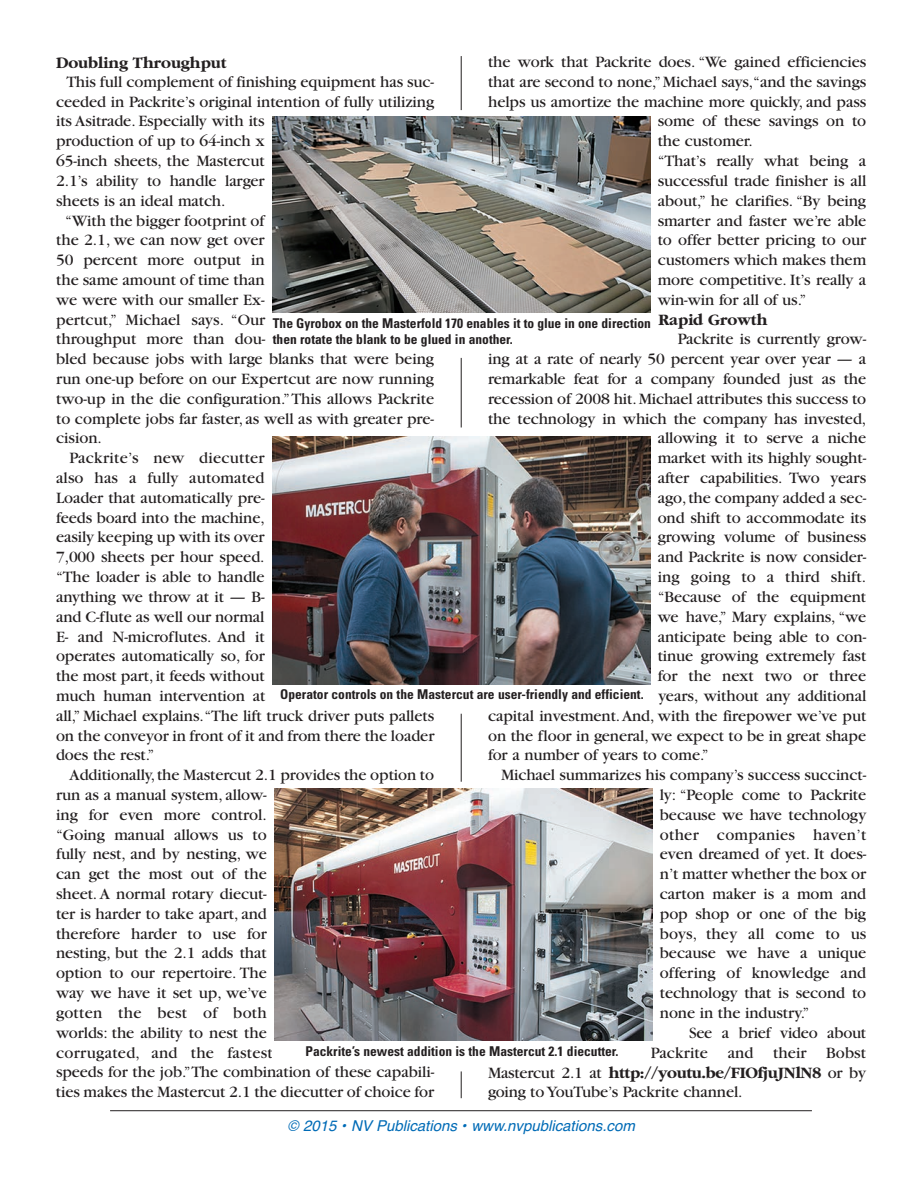
<style>
.page{position:relative;width:920px;height:1191px;background:#fff}
.page>*{position:absolute;margin:0;border:0;box-sizing:border-box;transform-origin:0 0}
.t1{font:16.5px "Garamond";letter-spacing:-.005em;color:#231f20}
.t2{font:16.5px "Garamond";letter-spacing:.015em;color:#231f20}
.t3{font:700 16.5px "Garamond";letter-spacing:-.005em;color:#231f20}
.t4{font:italic 15px "Helvetica";color:#006bb6}
.t5{font:700 condensed 13.5px/16.5px "Univers";color:#231f20}
.s1{font-weight:400}
</style>
<div class="page">
<hr style="left:461px;top:56px;width:1px;height:54px;background:#231f20">
<hr style="left:461px;top:358px;width:1px;height:69px;background:#231f20">
<hr style="left:461px;top:713px;width:1px;height:68px;background:#231f20">
<svg style="left:461px;top:1071px;width:1px;height:27px"></svg>
<img style="left:274px;top:788px;width:378px;height:252px">
<img style="left:272px;top:437px;width:378px;height:247px">
<img style="left:272px;top:116px;width:378px;height:197px">
<hr style="left:110px;top:1110px;width:702px;height:1px;background:#231f20">
<p class="t1" style="left:488px;top:56px;width:380px">the work that Packrite does. “We gained efficiencies</p>
<p class="t1" style="left:488px;top:76px;width:380px">that are second to none,” Michael says,“and the savings</p>
<p class="t1" style="left:488px;top:96px;width:380px">helps us amortize the machine more quickly, and pass</p>
<p class="t1" style="left:657px;top:116px;width:210px">some of these savings on to</p>
<p class="t1" style="left:657px;top:135px;width:97px">the customer.</p>
<p class="t1" style="left:657px;top:155px;width:210px">“That’s really what being a</p>
<p class="t1" style="left:657px;top:175px;width:210px">successful trade finisher is all</p>
<p class="t1" style="left:657px;top:195px;width:210px">about,” he clarifies. “By being</p>
<p class="t1" style="left:657px;top:215px;width:210px">smarter and faster we’re able</p>
<p class="t1" style="left:657px;top:234px;width:210px">to offer better pricing to our</p>
<p class="t1" style="left:657px;top:254px;width:210px">customers which makes them</p>
<p class="t1" style="left:657px;top:274px;width:210px">more competitive. It’s really a</p>
<p class="t1" style="left:657px;top:294px;width:150px">win-win for all of us.”</p>
<p class="t3" style="left:658px;top:310px;width:110px">Rapid Growth</p>
<p class="t1" style="left:678px;top:333px;width:190px">Packrite is currently grow-</p>
<p class="t1" style="left:488px;top:353px;width:380px">ing at a rate of nearly 50 percent year over year — a</p>
<p class="t1" style="left:488px;top:373px;width:380px">remarkable feat for a company founded just as the</p>
<p class="t1" style="left:488px;top:393px;width:380px">recession of 2008 hit. Michael attributes this success to</p>
<p class="t1" style="left:488px;top:413px;width:380px">the technology in which the company has invested,</p>
<p class="t1" style="left:657px;top:432px;width:210px">allowing it to serve a niche</p>
<p class="t1" style="left:657px;top:452px;width:210px">market with its highly sought-</p>
<p class="t1" style="left:657px;top:472px;width:210px">after capabilities. Two years</p>
<p class="t1" style="left:657px;top:492px;width:210px">ago, the company added a sec-</p>
<p class="t1" style="left:657px;top:512px;width:210px">ond shift to accommodate its</p>
<p class="t1" style="left:657px;top:531px;width:210px">growing volume of business</p>
<p class="t1" style="left:657px;top:551px;width:210px">and Packrite is now consider-</p>
<p class="t1" style="left:657px;top:571px;width:210px">ing going to a third shift.</p>
<p class="t1" style="left:657px;top:591px;width:210px">“Because of the equipment</p>
<p class="t1" style="left:657px;top:611px;width:210px">we have,” Mary explains, “we</p>
<p class="t1" style="left:657px;top:630px;width:210px">anticipate being able to con-</p>
<p class="t1" style="left:657px;top:650px;width:210px">tinue growing extremely fast</p>
<p class="t1" style="left:657px;top:670px;width:210px">for the next two or three</p>
<p class="t1" style="left:658px;top:690px;width:209px">years, without any additional</p>
<p class="t1" style="left:488px;top:710px;width:380px">capital investment. And, with the firepower we’ve put</p>
<p class="t1" style="left:488px;top:729px;width:379px">on the floor in general, we expect to be in great shape</p>
<p class="t1" style="left:488px;top:749px;width:222px">for a number of years to come.”</p>
<p class="t1" style="left:501px;top:769px;width:367px">Michael summarizes his company’s success succinct-</p>
<p class="t1" style="left:660px;top:789px;width:208px">ly: “People come to Packrite</p>
<p class="t1" style="left:660px;top:809px;width:208px">because we have technology</p>
<p class="t2" style="left:660px;top:828px;width:208px">other companies haven’t</p>
<p class="t1" style="left:660px;top:848px;width:208px">even dreamed of yet. It does-</p>
<p class="t1" style="left:660px;top:868px;width:208px">n’t matter whether the box or</p>
<p class="t1" style="left:660px;top:888px;width:208px">carton maker is a mom and</p>
<p class="t1" style="left:660px;top:908px;width:208px">pop shop or one of the big</p>
<p class="t1" style="left:660px;top:927px;width:208px">boys, they all come to us</p>
<p class="t1" style="left:660px;top:947px;width:208px">because we have a unique</p>
<p class="t1" style="left:660px;top:967px;width:208px">offering of knowledge and</p>
<p class="t1" style="left:660px;top:987px;width:208px">technology that is second to</p>
<p class="t1" style="left:660px;top:1007px;width:151px">none in the industry.”</p>
<p class="t1" style="left:689px;top:1026px;width:179px">See a brief video about</p>
<p class="t1" style="left:651px;top:1046px;width:217px">Packrite and their Bobst</p>
<p class="t3" style="left:488px;top:1062px;width:379px"><span class="s1">Mastercut 2.1 at</span> http://youtu.be/FIOfjuJNlN8 <span class="s1">or by</span></p>
<p class="t1" style="left:488px;top:1086px;width:256px">going to YouTube’s Packrite channel.</p>
<p class="t3" style="left:56px;top:52px;width:172px">Doubling Throughput</p>
<p class="t1" style="left:66px;top:76px;width:369px">This full complement of finishing equipment has suc-</p>
<p class="t1" style="left:56px;top:96px;width:380px">ceeded in Packrite’s original intention of fully utilizing</p>
<p class="t1" style="left:56px;top:116px;width:210px">its Asitrade. Especially with its</p>
<p class="t1" style="left:56px;top:135px;width:210px">production of up to 64-inch x</p>
<p class="t1" style="left:56px;top:155px;width:210px">65-inch sheets, the Mastercut</p>
<p class="t1" style="left:56px;top:175px;width:210px">2.1’s ability to handle larger</p>
<p class="t1" style="left:56px;top:195px;width:171px">sheets is an ideal match.</p>
<p class="t1" style="left:65px;top:215px;width:201px">“With the bigger footprint of</p>
<p class="t1" style="left:56px;top:234px;width:210px">the 2.1, we can now get over</p>
<p class="t1" style="left:56px;top:254px;width:210px">50 percent more output in</p>
<p class="t1" style="left:56px;top:274px;width:210px">the same amount of time than</p>
<p class="t1" style="left:56px;top:294px;width:210px">we were with our smaller Ex-</p>
<p class="t1" style="left:56px;top:314px;width:211px">pertcut,” Michael says. “Our</p>
<p class="t1" style="left:56px;top:333px;width:211px">throughput more than dou-</p>
<p class="t1" style="left:56px;top:353px;width:380px">bled because jobs with large blanks that were being</p>
<p class="t1" style="left:56px;top:373px;width:380px">run one-up before on our Expertcut are now running</p>
<p class="t1" style="left:56px;top:393px;width:380px">two-up in the die configuration.” This allows Packrite</p>
<p class="t1" style="left:56px;top:413px;width:380px">to complete jobs far faster, as well as with greater pre-</p>
<p class="t1" style="left:56px;top:432px;width:47px">cision.</p>
<p class="t2" style="left:70px;top:452px;width:197px">Packrite’s new diecutter</p>
<p class="t1" style="left:56px;top:472px;width:210px">also has a fully automated</p>
<p class="t1" style="left:56px;top:492px;width:210px">Loader that automatically pre-</p>
<p class="t1" style="left:56px;top:512px;width:210px">feeds board into the machine,</p>
<p class="t1" style="left:56px;top:531px;width:210px">easily keeping up with its over</p>
<p class="t1" style="left:56px;top:551px;width:210px">7,000 sheets per hour speed.</p>
<p class="t1" style="left:56px;top:571px;width:210px">“The loader is able to handle</p>
<p class="t1" style="left:56px;top:591px;width:210px">anything we throw at it — B-</p>
<p class="t1" style="left:56px;top:611px;width:210px">and C-flute as well our normal</p>
<p class="t1" style="left:56px;top:630px;width:210px">E- and N-microflutes. And it</p>
<p class="t1" style="left:56px;top:650px;width:210px">operates automatically so, for</p>
<p class="t1" style="left:56px;top:670px;width:210px">the most part, it feeds without</p>
<p class="t1" style="left:56px;top:690px;width:211px">much human intervention at</p>
<p class="t1" style="left:56px;top:710px;width:380px">all,” Michael explains.“The lift truck driver puts pallets</p>
<p class="t1" style="left:56px;top:729px;width:380px">on the conveyor in front of it and from there the loader</p>
<p class="t1" style="left:56px;top:749px;width:100px">does the rest.”</p>
<p class="t1" style="left:70px;top:769px;width:366px">Additionally, the Mastercut 2.1 provides the option to</p>
<p class="t1" style="left:56px;top:789px;width:212px">run as a manual system, allow-</p>
<p class="t1" style="left:56px;top:809px;width:212px">ing for even more control.</p>
<p class="t1" style="left:56px;top:828px;width:212px">“Going manual allows us to</p>
<p class="t1" style="left:56px;top:848px;width:212px">fully nest, and by nesting, we</p>
<p class="t1" style="left:56px;top:868px;width:212px">can get the most out of the</p>
<p class="t1" style="left:56px;top:888px;width:212px">sheet. A normal rotary diecut-</p>
<p class="t1" style="left:56px;top:908px;width:212px">ter is harder to take apart, and</p>
<p class="t1" style="left:56px;top:927px;width:212px">therefore harder to use for</p>
<p class="t1" style="left:56px;top:947px;width:212px">nesting, but the 2.1 adds that</p>
<p class="t1" style="left:56px;top:967px;width:212px">option to our repertoire. The</p>
<p class="t1" style="left:56px;top:987px;width:212px">way we have it set up, we’ve</p>
<p class="t2" style="left:56px;top:1007px;width:212px">gotten the best of both</p>
<p class="t1" style="left:56px;top:1026px;width:212px">worlds: the ability to nest the</p>
<p class="t2" style="left:56px;top:1046px;width:218px">corrugated, and the fastest</p>
<p class="t1" style="left:56px;top:1066px;width:380px">speeds for the job.” The combination of these capabili-</p>
<p class="t1" style="left:56px;top:1086px;width:380px">ties makes the Mastercut 2.1 the diecutter of choice for</p>
<p class="t5" style="left:273px;top:316px;width:380px">The Gyrobox on the Masterfold 170 enables it to glue in one direction then rotate the blank to be glued in another.</p>
<p class="t5" style="left:280px;top:687px;width:365px">Operator controls on the Mastercut are user-friendly and efficient.</p>
<p class="t5" style="left:305px;top:1044px;width:314px">Packrite’s newest addition is the Mastercut 2.1 diecutter.</p>
<p class="t4" style="left:288px;top:1117px;width:349px">© 2015 • NV Publications • www.nvpublications.com</p>
</div>
